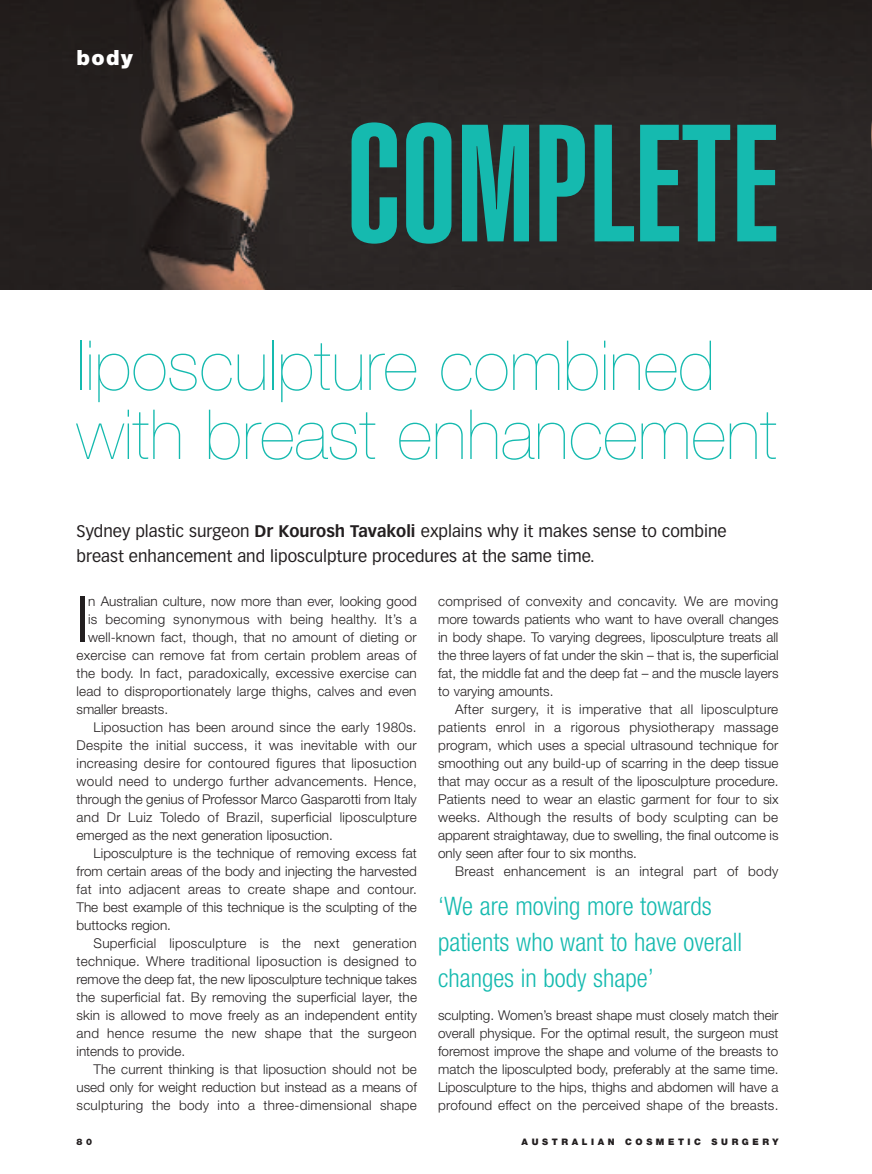
<style>
.page{position:relative;width:872px;height:1174px;background:#fff}
.page>*{position:absolute;margin:0;border:0;box-sizing:border-box;transform-origin:0 0}
.t1{font:900 extra-condensed 163.8px "Helvetica";color:#15baaf}
.t2{font:200 69px/69px "Helvetica Neue";color:#15baaf}
.t3{font:300 condensed 63.9px "Helvetica Neue";color:#231f20}
.t4{font:300 condensed 25.5px/36px "Helvetica Neue";color:#15baaf}
.t5{font:900 21px "Helvetica Neue";color:#fff}
.t6{font:16.5px/25.5px "Vectora LH";color:#231f20}
.t7{font:300 13.5px/18px "Helvetica Neue";letter-spacing:.015em;color:#231f20;text-align:justify}
.t8{font:900 9px "Helvetica Neue";letter-spacing:.4em;color:#231f20}
.s1{font-weight:700}
</style>
<div class="page">
<img style="left:0;top:0;width:871px;height:289px">
<h3 class="t5" style="left:77px;top:50px;width:58px">body</h3>
<h1 class="t1" style="left:347px;top:125px;width:432px">COMPLETE</h1>
<h2 class="t2" style="left:77px;top:337px;width:702px">liposculpture combined with breast enhancement</h2>
<p class="t6" style="left:77px;top:519px;width:651px">Sydney plastic surgeon <span class="s1">Dr Kourosh Tavakoli</span> explains why it makes sense to combine breast enhancement and liposculpture procedures at the same time.</p>
<h3 class="t3" style="left:77px;top:596px;width:13px">I</h3>
<p class="t7" style="left:88px;top:593px;width:330px">n Australian culture, now more than ever, looking good</p>
<p class="t7" style="left:88px;top:611px;width:330px">is becoming synonymous with being healthy. It’s a</p>
<p class="t7" style="left:88px;top:629px;width:330px">well-known fact, though, that no amount of dieting or</p>
<p class="t7" style="left:77px;top:647px;width:342px">exercise can remove fat from certain problem areas of</p>
<p class="t7" style="left:77px;top:665px;width:342px">the body. In fact, paradoxically, excessive exercise can</p>
<p class="t7" style="left:77px;top:683px;width:341px">lead to disproportionately large thighs, calves and even</p>
<p class="t7" style="left:77px;top:701px;width:93px">smaller breasts.</p>
<p class="t7" style="left:94px;top:719px;width:324px">Liposuction has been around since the early 1980s.</p>
<p class="t7" style="left:77px;top:737px;width:342px">Despite the initial success, it was inevitable with our</p>
<p class="t7" style="left:77px;top:755px;width:342px">increasing desire for contoured figures that liposuction</p>
<p class="t7" style="left:77px;top:773px;width:342px">would need to undergo further advancements. Hence,</p>
<p class="t7" style="left:77px;top:791px;width:342px">through the genius of Professor Marco Gasparotti from Italy</p>
<p class="t7" style="left:77px;top:809px;width:342px">and Dr Luiz Toledo of Brazil, superficial liposculpture</p>
<p class="t7" style="left:77px;top:827px;width:258px">emerged as the next generation liposuction.</p>
<p class="t7" style="left:94px;top:845px;width:325px">Liposculpture is the technique of removing excess fat</p>
<p class="t7" style="left:77px;top:863px;width:342px">from certain areas of the body and injecting the harvested</p>
<p class="t7" style="left:77px;top:881px;width:342px">fat into adjacent areas to create shape and contour.</p>
<p class="t7" style="left:77px;top:899px;width:342px">The best example of this technique is the sculpting of the</p>
<p class="t7" style="left:77px;top:917px;width:96px">buttocks region.</p>
<p class="t7" style="left:94px;top:935px;width:325px">Superficial liposculpture is the next generation</p>
<p class="t7" style="left:77px;top:953px;width:342px">technique. Where traditional liposuction is designed to</p>
<p class="t7" style="left:77px;top:971px;width:342px">remove the deep fat, the new liposculpture technique takes</p>
<p class="t7" style="left:77px;top:989px;width:342px">the superficial fat. By removing the superficial layer, the</p>
<p class="t7" style="left:77px;top:1007px;width:342px">skin is allowed to move freely as an independent entity</p>
<p class="t7" style="left:77px;top:1025px;width:342px">and hence resume the new shape that the surgeon</p>
<p class="t7" style="left:77px;top:1043px;width:110px">intends to provide.</p>
<p class="t7" style="left:94px;top:1061px;width:325px">The current thinking is that liposuction should not be</p>
<p class="t7" style="left:77px;top:1079px;width:342px">used only for weight reduction but instead as a means of</p>
<p class="t7" style="left:77px;top:1097px;width:342px">sculpturing the body into a three-dimensional shape</p>
<p class="t7" style="left:438px;top:593px;width:342px">comprised of convexity and concavity. We are moving more towards patients who want to have overall changes in body shape. To varying degrees, liposculpture treats all the three layers of fat under the skin – that is, the superficial fat, the middle fat and the deep fat – and the muscle layers to varying amounts.</p>
<p class="t7" style="left:438px;top:701px;width:342px;text-indent:17px">After surgery, it is imperative that all liposculpture patients enrol in a rigorous physiotherapy massage program, which uses a special ultrasound technique for smoothing out any build-up of scarring in the deep tissue that may occur as a result of the liposculpture procedure.<br>Patients need to wear an elastic garment for four to six weeks. Although the results of body sculpting can be apparent straightaway, due to swelling, the final outcome is only seen after four to six months.</p>
<p class="t7" style="left:455px;top:863px;width:325px">Breast enhancement is an integral part of body</p>
<h3 class="t4" style="left:438px;top:890px;width:305px">‘We are moving more towards patients who want to have overall changes in body shape’</h3>
<p class="t7" style="left:438px;top:1007px;width:342px">sculpting. Women’s breast shape must closely match their overall physique. For the optimal result, the surgeon must foremost improve the shape and volume of the breasts to match the liposculpted body, preferably at the same time.<br>Liposculpture to the hips, thighs and abdomen will have a profound effect on the perceived shape of the breasts.</p>
<p class="t8" style="left:77px;top:1138px;width:17px">8 0</p>
<p class="t8" style="left:521px;top:1138px;width:258px">AUSTRALIAN COSMETIC SURGERY</p>
</div>
